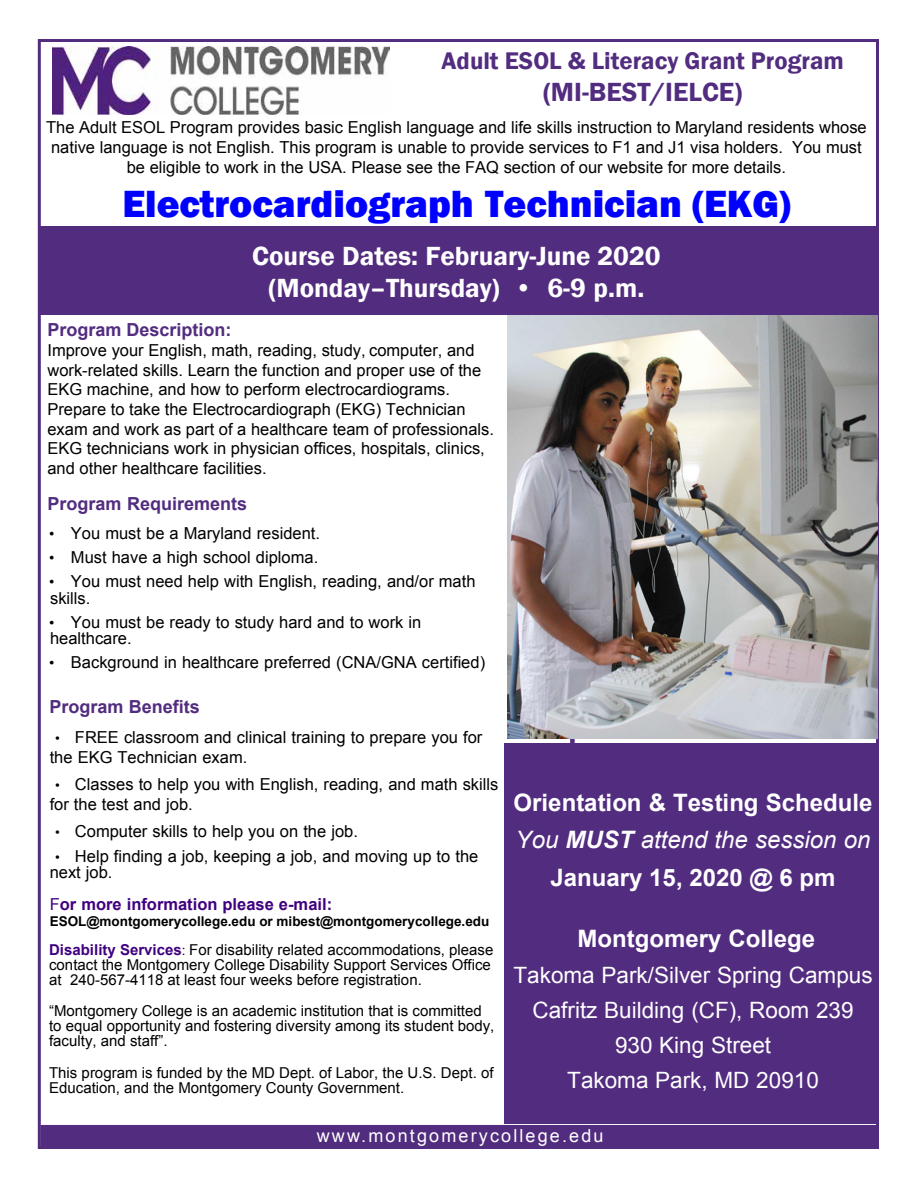
<style>
.page{position:relative;width:918px;height:1188px;background:#fff}
.page>*{position:absolute;margin:0;border:0;box-sizing:border-box;transform-origin:0 0}
.t1{font:800 39px "Franklin Gothic";color:#00f}
.t2{font:600 27px/32.4px "Franklin Gothic";color:#fff;text-align:center}
.t3{font:600 27px "Franklin Gothic";color:#522c7f}
.t4{font:600 24.75px "Franklin Gothic";color:#522c7f}
.t5{font:700 24px/37.5px "Arial";color:#fff;text-align:center}
.t6{font:22.5px/35.1px "Arial";color:#fff;text-align:center}
.t7{font:700 18px "Arial";color:#522c7f}
.t8{font:18px "Arial";letter-spacing:.12em;color:#fff}
.t9{font:16.5px/19.6px "Arial";color:#000}
.t10{font:700 16.5px "Arial";color:#400080}
.t11{font:15px/15px "Arial";color:#000}
.t12{font:700 13.5px "Arial";color:#000}
.s1{font-style:inherit}
.s2{font-size:15px}
.s3{font-size:13.65px}
.s4{font-weight:400}
.s5{font-weight:700;color:#400080}
.s6{font-size:13.5px}
.s7{font-weight:400;font-style:italic}
.s8{font-style:italic}
</style>
<div class="page">
<div style="left:504px;top:743px;width:374px;height:380px;background:#522c7f"></div>
<img style="left:52px;top:47px;width:337px;height:67px">
<div style="left:40px;top:226px;width:837px;height:88px;background:#522c7f"></div>
<img style="left:507px;top:316px;width:370px;height:423px">
<div style="left:40px;top:1125px;width:838px;height:22px;background:#522c7f"></div>
<h3 class="t4" style="left:442px;top:45px;width:404px">Adult ESOL &amp; Literacy Grant Program</h3>
<h2 class="t3" style="left:543px;top:76px;width:201px">(MI-BEST/IELCE)</h2>
<p class="t9" style="left:46px;top:117px;width:822px;text-align:center">The Adult ESOL Program provides basic English language and life skills instruction to Maryland residents whose native language is not English. This program is unable to provide services to F1 and J1 visa holders. You must be eligible to work in the USA. Please see the FAQ section of our website for more details.</p>
<h1 class="t1" style="left:122px;top:178px;width:669px">Electrocardiograph Technician (EKG)</h1>
<h2 class="t2" style="left:252px;top:240px;width:410px">Course Dates: February-June 2020 (Monday–Thursday) • 6-9 p.m.</h2>
<p class="t7" style="left:47px;top:317px;width:186px">Program Description:</p>
<p class="t9" style="left:47px;top:341px;width:448px">Improve your English, math, reading, study<span class="s1">,</span> computer, and work-related skills. Learn the function and proper use of the EKG machine, and how to perform electrocardiograms.<br>Prepare to take the Electrocardiograph (EKG) Technician exam and work as part of a healthcare team of professionals.<br>EKG technicians work in physician offices, hospitals, clinics, and other healthcare facilities.</p>
<p class="t7" style="left:47px;top:492px;width:201px">Program Requirements</p>
<p class="t9" style="left:49px;top:524px;width:272px"><span class="s2">•</span> You must be a Maryland resident.</p>
<p class="t9" style="left:49px;top:548px;width:271px"><span class="s2">•</span> Must have a high school diploma.</p>
<p class="t9" style="left:49px;top:574px;width:428px;line-height:16.5px"><span class="s2">•</span> You must need help with English, reading, and/or math skills.</p>
<p class="t9" style="left:49px;top:614px;width:374px;line-height:16.5px"><span class="s2">•</span> You must be ready to study hard and to work in healthcare.</p>
<p class="t9" style="left:49px;top:653px;width:438px"><span class="s2">•</span> Background in healthcare preferred (CNA/GNA certified)</p>
<p class="t7" style="left:49px;top:695px;width:152px">Program Benefits</p>
<p class="t9" style="left:50px;top:727px;width:434px;text-indent:5px"><span class="s3">•</span> FREE classroom and clinical training to prepare you for the EKG Technician exam.</p>
<p class="t9" style="left:50px;top:774px;width:450px;text-indent:5px"><span class="s3">•</span> Classes to help you with English, reading, and math skills for the test and job.</p>
<p class="t9" style="left:55px;top:821px;width:304px"><span class="s3">•</span> Computer skills to help you on the job.</p>
<p class="t9" style="left:50px;top:848px;width:430px;line-height:16.5px;text-indent:5px"><span class="s3">•</span> Help finding a job, keeping a job, and moving up to the next job.</p>
<p class="t10" style="left:50px;top:893px;width:284px"><span class="s4">F</span>or more information please e-mail:</p>
<p class="t12" style="left:50px;top:912px;width:441px">ESOL@montgomerycollege.edu or mibest@montgomerycollege.edu</p>
<p class="t11" style="left:49px;top:943px;width:446px"><span class="s5">Disability Services</span><span class="s6">:</span> For disability related accommodations, please contact the Montgomery College Disability Support Services Office at 240-567-4118 at least four weeks before registration.</p>
<p class="t11" style="left:49px;top:1004px;width:447px">“Montgomery College is an academic institution that is committed to equal opportunity and fostering diversity among its student body, faculty, and staff”.</p>
<p class="t11" style="left:49px;top:1065px;width:446px">This program is funded by the MD Dept. of Labor, the U.S. Dept. of<br>Education, and the Montgomery County Government.</p>
<h3 class="t5" style="left:514px;top:784px;width:360px">Orientation &amp; Testing Schedule<br><span class="s7">You</span> <span class="s8">MUST</span> <span class="s7">attend the session on<br></span>January 15, 2020 @ 6 pm</h3>
<h3 class="t5" style="left:577px;top:921px;width:239px">Montgomery College</h3>
<h3 class="t6" style="left:514px;top:958px;width:361px">Takoma Park/Silver Spring Campus<br>Cafritz Building (CF), Room 239<br>930 King Street<br>Takoma Park, MD 20910</h3>
<p class="t8" style="left:317px;top:1124px;width:288px">www.montgomerycollege.edu</p>
</div>
